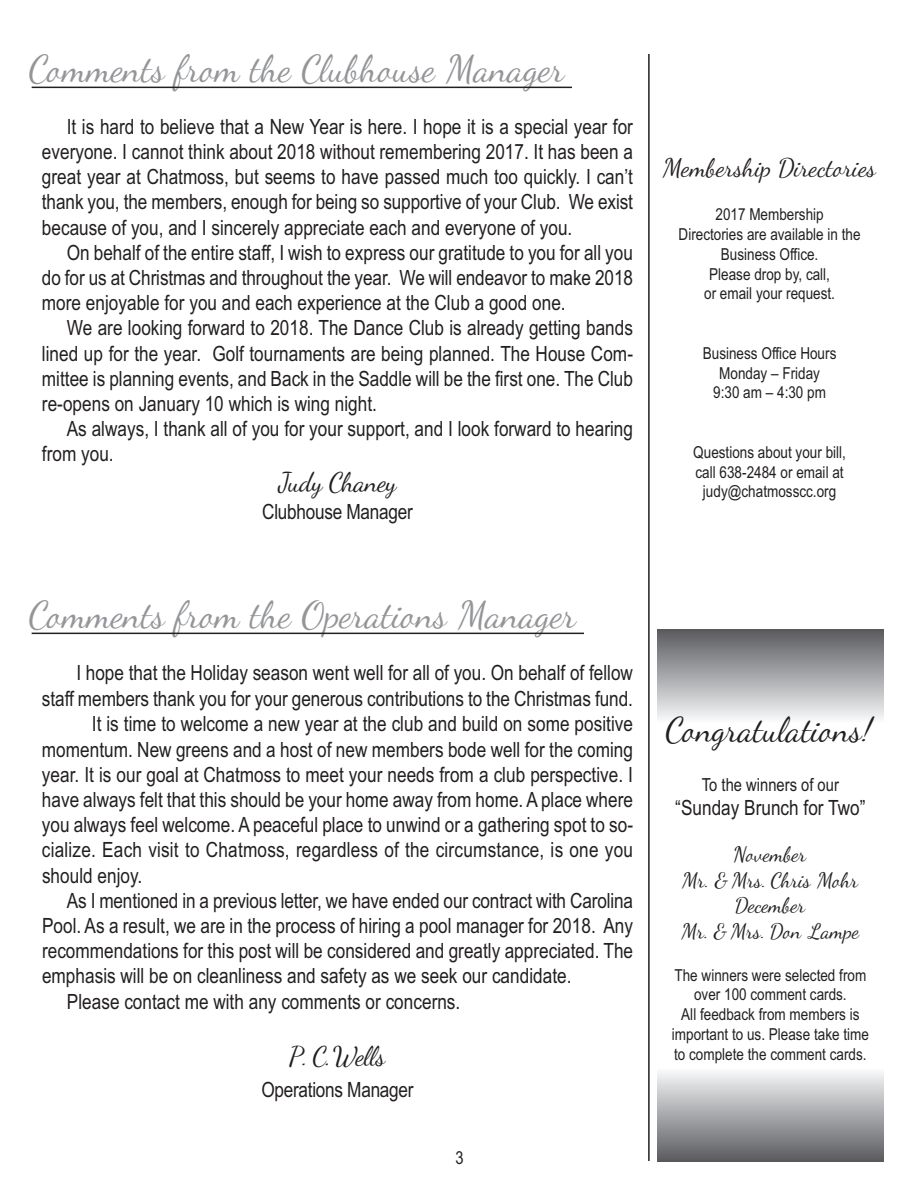
<style>
.page{position:relative;width:918px;height:1188px;background:#fff}
.page>*{position:absolute;margin:0;border:0;box-sizing:border-box;transform-origin:0 0}
.t1{font:37.5px "Dancing Script OT";color:#939598}
.t2{font:34.5px "Dancing Script OT";color:#231f20}
.t3{font:27px "Dancing Script OT";letter-spacing:-.02em;color:#231f20}
.t4{font:25.5px "Dancing Script OT";color:#231f20}
.t5{font:21px/25.2px "Arial Narrow";color:#231f20;text-align:justify}
.t6{font:21px/25.5px "Dancing Script OT";color:#231f20;text-align:center}
.t7{font:18px "Arial Narrow";color:#231f20}
.t8{font:16.5px/19.8px "Arial Narrow";color:#231f20;text-align:center}
</style>
<div class="page">
<div style="left:657px;top:629px;width:227px;height:94px;background:linear-gradient(to bottom,#58595d,#f7f8f9)"></div>
<hr style="left:648px;top:54px;width:2px;height:1107px;background:#231f20">
<div style="left:657px;top:1067px;width:227px;height:94px;background:linear-gradient(to bottom,#fbfbfd,#5b5d60)"></div>
<hr style="left:32px;top:87px;width:540px;height:1px;background:#231f20">
<hr style="left:32px;top:633px;width:552px;height:1px;background:#231f20">
<h1 class="t1" style="left:30px;top:46px;width:537px">Comments from the Clubhouse Manager</h1>
<p class="t5" style="left:42px;top:114px;width:593px;text-indent:25px">It is hard to believe that a New Year is here. I hope it is a special year for everyone. I cannot think about 2018 without remembering 2017. It has been a great year at Chatmoss, but seems to have passed much too quickly. I can’t thank you, the members, enough for being so supportive of your Club. We exist because of you, and I sincerely appreciate each and everyone of you.</p>
<p class="t5" style="left:42px;top:240px;width:593px;text-indent:25px">On behalf of the entire staff, I wish to express our gratitude to you for all you do for us at Christmas and throughout the year. We will endeavor to make 2018 more enjoyable for you and each experience at the Club a good one.</p>
<p class="t5" style="left:42px;top:316px;width:593px;text-indent:25px">We are looking forward to 2018. The Dance Club is already getting bands lined up for the year. Golf tournaments are being planned. The House Com&shy;mittee is planning events, and Back in the Saddle will be the first one. The Club re-opens on January 10 which is wing night.</p>
<p class="t5" style="left:42px;top:416px;width:593px;text-indent:25px">As always, I thank all of you for your support, and I look forward to hearing from you.</p>
<p class="t3" style="left:278px;top:466px;width:121px">Judy Chaney</p>
<p class="t5" style="left:262px;top:499px;width:152px">Clubhouse Manager</p>
<p class="t4" style="left:663px;top:152px;width:215px">Membership Directories</p>
<p class="t8" style="left:679px;top:205px;width:184px">2017 Membership<br>Directories are available in the<br>Business Office.<br>Please drop by, call,<br>or email your request.</p>
<p class="t8" style="left:703px;top:343px;width:135px">Business Office Hours<br>Monday – Friday<br>9:30 am – 4:30 pm</p>
<p class="t8" style="left:693px;top:442px;width:154px">Questions about your bill, call 638-2484 or email at judy@chatmosscc.org</p>
<h1 class="t1" style="left:30px;top:592px;width:549px">Comments from the Operations Manager</h1>
<p class="t5" style="left:76px;top:660px;width:558px">I hope that the Holiday season went well for all of you. On behalf of fellow</p>
<p class="t5" style="left:42px;top:686px;width:593px">staff members thank you for your generous contributions to the Christmas fund.</p>
<p class="t5" style="left:92px;top:712px;width:543px">It is time to welcome a new year at the club and build on some positive</p>
<p class="t5" style="left:42px;top:737px;width:593px">momentum. New greens and a host of new members bode well for the coming</p>
<p class="t5" style="left:42px;top:762px;width:593px">year. It is our goal at Chatmoss to meet your needs from a club perspective. I</p>
<p class="t5" style="left:42px;top:787px;width:593px">have always felt that this should be your home away from home. A place where</p>
<p class="t5" style="left:42px;top:812px;width:593px">you always feel welcome. A peaceful place to unwind or a gathering spot to so-</p>
<p class="t5" style="left:42px;top:838px;width:593px">cialize. Each visit to Chatmoss, regardless of the circumstance, is one you</p>
<p class="t5" style="left:42px;top:863px;width:102px">should enjoy.</p>
<p class="t5" style="left:67px;top:888px;width:568px">As I mentioned in a previous letter, we have ended our contract with Carolina</p>
<p class="t5" style="left:42px;top:913px;width:593px">Pool. As a result, we are in the process of hiring a pool manager for 2018. Any</p>
<p class="t5" style="left:42px;top:938px;width:593px">recommendations for this post will be considered and greatly appreciated. The</p>
<p class="t5" style="left:42px;top:964px;width:531px">emphasis will be on cleanliness and safety as we seek our candidate.</p>
<p class="t5" style="left:67px;top:989px;width:395px">Please contact me with any comments or concerns.</p>
<p class="t3" style="left:289px;top:1040px;width:98px">P. C.Wells</p>
<p class="t5" style="left:261px;top:1077px;width:154px">Operations Manager</p>
<p class="t7" style="left:455px;top:1147px;width:10px">3</p>
<h2 class="t2" style="left:666px;top:709px;width:210px">Congratulations!</h2>
<p class="t7" style="left:702px;top:774px;width:139px">To the winners of our</p>
<p class="t5" style="left:675px;top:795px;width:192px">“Sunday Brunch for Two”</p>
<p class="t6" style="left:681px;top:841px;width:179px">November<br>Mr. &amp; Mrs. Chris Mohr<br>December<br>Mr. &amp; Mrs. Don Lampe</p>
<p class="t8" style="left:672px;top:965px;width:199px">The winners were selected from over 100 comment cards.<br>All feedback from members is important to us. Please take time to complete the comment cards.</p>
</div>
